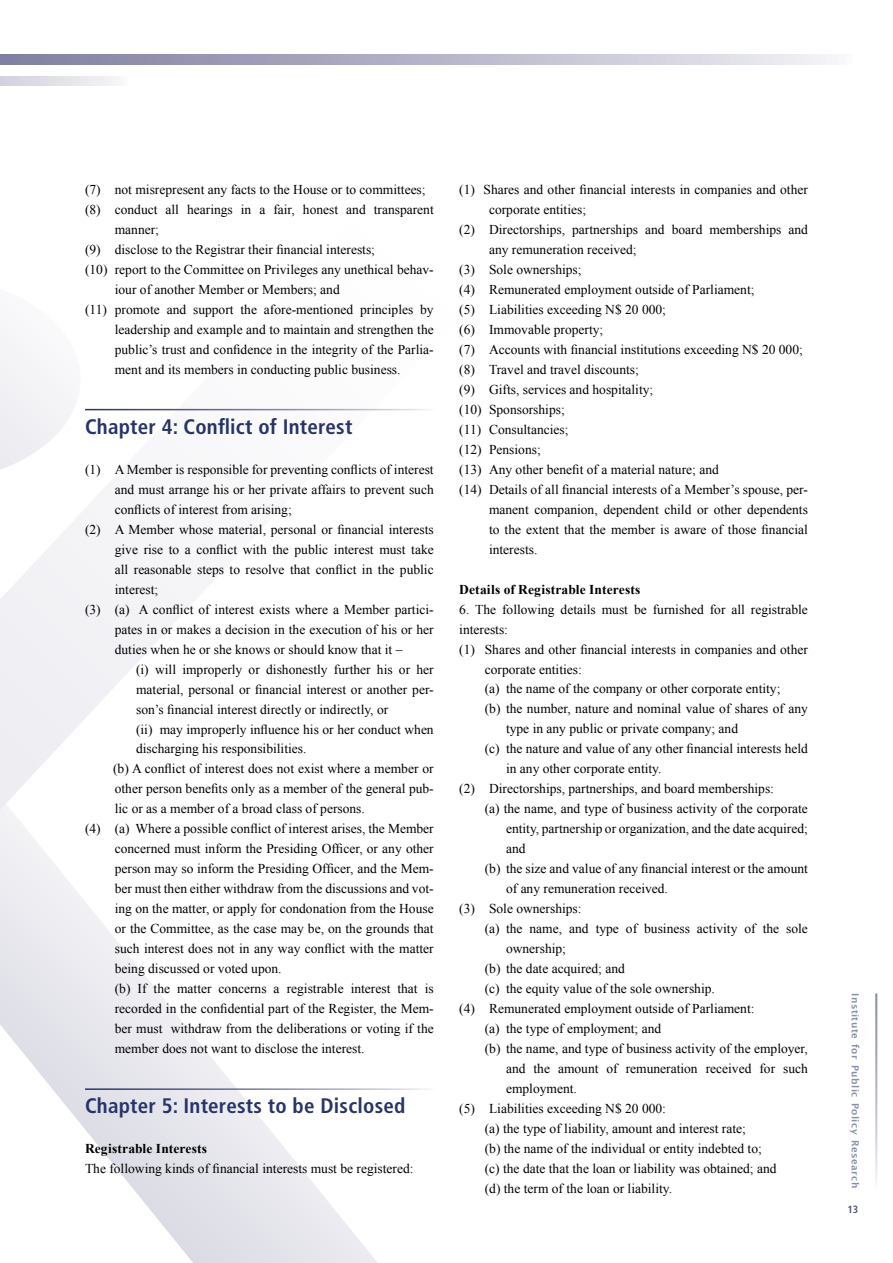
<style>
.page{position:relative;width:893px;height:1263px;background:#fff}
.page>*{position:absolute;margin:0;border:0;box-sizing:border-box;transform-origin:0 0}
.t1{font:700 condensed 21px "Frutiger";letter-spacing:.01em;color:#283467}
.t2{font:13.5px "Times New Roman";color:#000}
.t3{font:700 13.5px "Times New Roman";letter-spacing:.01em;color:#000}
.t4{font:700 condensed 10.5px "Frutiger";color:#515681}
.t5{font:700 9.75px "Lucida Grande";letter-spacing:.04em;color:#283467}
</style>
<div class="page">
<svg style="left:0;top:55px;width:825px;height:9px;background:#b4b4c8"></svg>
<svg style="left:0;top:77px;width:113px;height:8px"></svg>
<svg style="left:0;top:408px;width:412px;height:855px"></svg>
<svg style="left:0;top:339px;width:81px;height:143px"></svg>
<hr style="left:85px;top:409px;width:349px;height:1px;background:#fff">
<hr style="left:85px;top:1088px;width:349px;height:2px;background:#fff">
<p class="t2" style="left:85px;top:180px;width:342px">(7) not misrepresent any facts to the House or to committees;</p>
<p class="t2" style="left:85px;top:200px;width:350px">(8) conduct all hearings in a fair, honest and transparent</p>
<p class="t2" style="left:115px;top:220px;width:46px">manner;</p>
<p class="t2" style="left:85px;top:240px;width:291px">(9) disclose to the Registrar their financial interests;</p>
<p class="t2" style="left:85px;top:260px;width:350px">(10) report to the Committee on Privileges any unethical behav-</p>
<p class="t2" style="left:115px;top:280px;width:226px">iour of another Member or Members; and</p>
<p class="t2" style="left:85px;top:300px;width:350px">(11) promote and support the afore-mentioned principles by</p>
<p class="t2" style="left:115px;top:320px;width:320px">leadership and example and to maintain and strengthen the</p>
<p class="t2" style="left:115px;top:340px;width:320px">public’s trust and confidence in the integrity of the Parlia-</p>
<p class="t2" style="left:115px;top:360px;width:287px">ment and its members in conducting public business.</p>
<h1 class="t1" style="left:85px;top:414px;width:269px">Chapter 4: Conflict of Interest</h1>
<p class="t2" style="left:85px;top:460px;width:350px">(1) A Member is responsible for preventing conflicts of interest</p>
<p class="t2" style="left:115px;top:480px;width:320px">and must arrange his or her private affairs to prevent such</p>
<p class="t2" style="left:115px;top:500px;width:178px">conflicts of interest from arising;</p>
<p class="t2" style="left:85px;top:520px;width:350px">(2) A Member whose material, personal or financial interests</p>
<p class="t2" style="left:115px;top:540px;width:320px">give rise to a conflict with the public interest must take</p>
<p class="t2" style="left:115px;top:560px;width:320px">all reasonable steps to resolve that conflict in the public</p>
<p class="t2" style="left:115px;top:580px;width:45px">interest;</p>
<p class="t2" style="left:85px;top:600px;width:350px">(3) (a) A conflict of interest exists where a Member partici-</p>
<p class="t2" style="left:115px;top:620px;width:320px">pates in or makes a decision in the execution of his or her</p>
<p class="t2" style="left:115px;top:640px;width:289px">duties when he or she knows or should know that it –</p>
<p class="t2" style="left:136px;top:660px;width:299px">(i) will improperly or dishonestly further his or her</p>
<p class="t2" style="left:136px;top:680px;width:299px">material, personal or financial interest or another per-</p>
<p class="t2" style="left:136px;top:700px;width:254px">son’s financial interest directly or indirectly, or</p>
<p class="t2" style="left:136px;top:720px;width:299px">(ii) may improperly influence his or her conduct when</p>
<p class="t2" style="left:136px;top:740px;width:172px">discharging his responsibilities.</p>
<p class="t2" style="left:113px;top:760px;width:322px">(b) A conflict of interest does not exist where a member or</p>
<p class="t2" style="left:115px;top:780px;width:320px">other person benefits only as a member of the general pub-</p>
<p class="t2" style="left:115px;top:800px;width:252px">lic or as a member of a broad class of persons.</p>
<p class="t2" style="left:85px;top:820px;width:350px">(4) (a) Where a possible conflict of interest arises, the Member</p>
<p class="t2" style="left:115px;top:840px;width:320px">concerned must inform the Presiding Officer, or any other</p>
<p class="t2" style="left:115px;top:860px;width:320px">person may so inform the Presiding Officer, and the Mem-</p>
<p class="t2" style="left:115px;top:880px;width:320px">ber must then either withdraw from the discussions and vot-</p>
<p class="t2" style="left:115px;top:900px;width:320px">ing on the matter, or apply for condonation from the House</p>
<p class="t2" style="left:115px;top:920px;width:320px">or the Committee, as the case may be, on the grounds that</p>
<p class="t2" style="left:115px;top:940px;width:320px">such interest does not in any way conflict with the matter</p>
<p class="t2" style="left:115px;top:960px;width:168px">being discussed or voted upon.</p>
<p class="t2" style="left:115px;top:980px;width:320px">(b) If the matter concerns a registrable interest that is</p>
<p class="t2" style="left:115px;top:1000px;width:320px">recorded in the confidential part of the Register, the Mem-</p>
<p class="t2" style="left:115px;top:1020px;width:320px">ber must withdraw from the deliberations or voting if the</p>
<p class="t2" style="left:115px;top:1039px;width:251px">member does not want to disclose the interest.</p>
<h1 class="t1" style="left:85px;top:1093px;width:322px">Chapter 5: Interests to be Disclosed</h1>
<p class="t3" style="left:85px;top:1139px;width:124px">Registrable Interests</p>
<p class="t2" style="left:85px;top:1160px;width:330px">The following kinds of financial interests must be registered:</p>
<p class="t2" style="left:459px;top:180px;width:350px">(1) Shares and other financial interests in companies and other</p>
<p class="t2" style="left:489px;top:200px;width:99px">corporate entities;</p>
<p class="t2" style="left:459px;top:220px;width:350px">(2) Directorships, partnerships and board memberships and</p>
<p class="t2" style="left:489px;top:240px;width:149px">any remuneration received;</p>
<p class="t2" style="left:459px;top:260px;width:124px">(3) Sole ownerships;</p>
<p class="t2" style="left:459px;top:280px;width:297px">(4) Remunerated employment outside of Parliament;</p>
<p class="t2" style="left:459px;top:300px;width:208px">(5) Liabilities exceeding N$ 20 000;</p>
<p class="t2" style="left:459px;top:320px;width:146px">(6) Immovable property;</p>
<p class="t2" style="left:459px;top:340px;width:345px">(7) Accounts with financial institutions exceeding N$ 20 000;</p>
<p class="t2" style="left:459px;top:360px;width:181px">(8) Travel and travel discounts;</p>
<p class="t2" style="left:459px;top:380px;width:196px">(9) Gifts, services and hospitality;</p>
<p class="t2" style="left:459px;top:400px;width:107px">(10) Sponsorships;</p>
<p class="t2" style="left:459px;top:420px;width:111px">(11) Consultancies;</p>
<p class="t2" style="left:459px;top:440px;width:83px">(12) Pensions;</p>
<p class="t2" style="left:459px;top:460px;width:261px">(13) Any other benefit of a material nature; and</p>
<p class="t2" style="left:459px;top:480px;width:350px">(14) Details of all financial interests of a Member’s spouse, per-</p>
<p class="t2" style="left:489px;top:500px;width:320px">manent companion, dependent child or other dependents</p>
<p class="t2" style="left:489px;top:520px;width:320px">to the extent that the member is aware of those financial</p>
<p class="t2" style="left:489px;top:540px;width:50px">interests.</p>
<p class="t3" style="left:459px;top:580px;width:183px">Details of Registrable Interests</p>
<p class="t2" style="left:459px;top:600px;width:350px">6. The following details must be furnished for all registrable</p>
<p class="t2" style="left:459px;top:620px;width:50px">interests:</p>
<p class="t2" style="left:459px;top:640px;width:350px">(1) Shares and other financial interests in companies and other</p>
<p class="t2" style="left:485px;top:660px;width:99px">corporate entities:</p>
<p class="t2" style="left:485px;top:680px;width:297px">(a) the name of the company or other corporate entity;</p>
<p class="t2" style="left:485px;top:700px;width:325px">(b) the number, nature and nominal value of shares of any</p>
<p class="t2" style="left:506px;top:720px;width:234px">type in any public or private company; and</p>
<p class="t2" style="left:485px;top:740px;width:325px">(c) the nature and value of any other financial interests held</p>
<p class="t2" style="left:506px;top:760px;width:157px">in any other corporate entity.</p>
<p class="t2" style="left:459px;top:780px;width:316px">(2) Directorships, partnerships, and board memberships:</p>
<p class="t2" style="left:485px;top:800px;width:325px">(a) the name, and type of business activity of the corporate</p>
<p class="t2" style="left:506px;top:820px;width:303px">entity, partnership or organization, and the date acquired;</p>
<p class="t2" style="left:506px;top:840px;width:21px">and</p>
<p class="t2" style="left:485px;top:860px;width:325px">(b) the size and value of any financial interest or the amount</p>
<p class="t2" style="left:506px;top:880px;width:163px">of any remuneration received.</p>
<p class="t2" style="left:459px;top:900px;width:124px">(3) Sole ownerships:</p>
<p class="t2" style="left:485px;top:920px;width:325px">(a) the name, and type of business activity of the sole</p>
<p class="t2" style="left:506px;top:940px;width:61px">ownership;</p>
<p class="t2" style="left:485px;top:960px;width:142px">(b) the date acquired; and</p>
<p class="t2" style="left:485px;top:980px;width:232px">(c) the equity value of the sole ownership.</p>
<p class="t2" style="left:459px;top:999px;width:297px">(4) Remunerated employment outside of Parliament:</p>
<p class="t2" style="left:485px;top:1019px;width:178px">(a) the type of employment; and</p>
<p class="t2" style="left:485px;top:1039px;width:325px">(b) the name, and type of business activity of the employer,</p>
<p class="t2" style="left:506px;top:1059px;width:303px">and the amount of remuneration received for such</p>
<p class="t2" style="left:506px;top:1079px;width:72px">employment.</p>
<p class="t2" style="left:459px;top:1099px;width:208px">(5) Liabilities exceeding N$ 20 000:</p>
<p class="t2" style="left:485px;top:1119px;width:263px">(a) the type of liability, amount and interest rate;</p>
<p class="t2" style="left:485px;top:1139px;width:279px">(b) the name of the individual or entity indebted to;</p>
<p class="t2" style="left:485px;top:1159px;width:293px">(c) the date that the loan or liability was obtained; and</p>
<p class="t2" style="left:485px;top:1179px;width:189px">(d) the term of the loan or liability.</p>
<p class="t5" style="left:863px;top:993px;width:196px;rotate:90deg">Institute for Public Policy Research</p>
<p class="t4" style="left:847px;top:1203px;width:12px">13</p>
</div>
